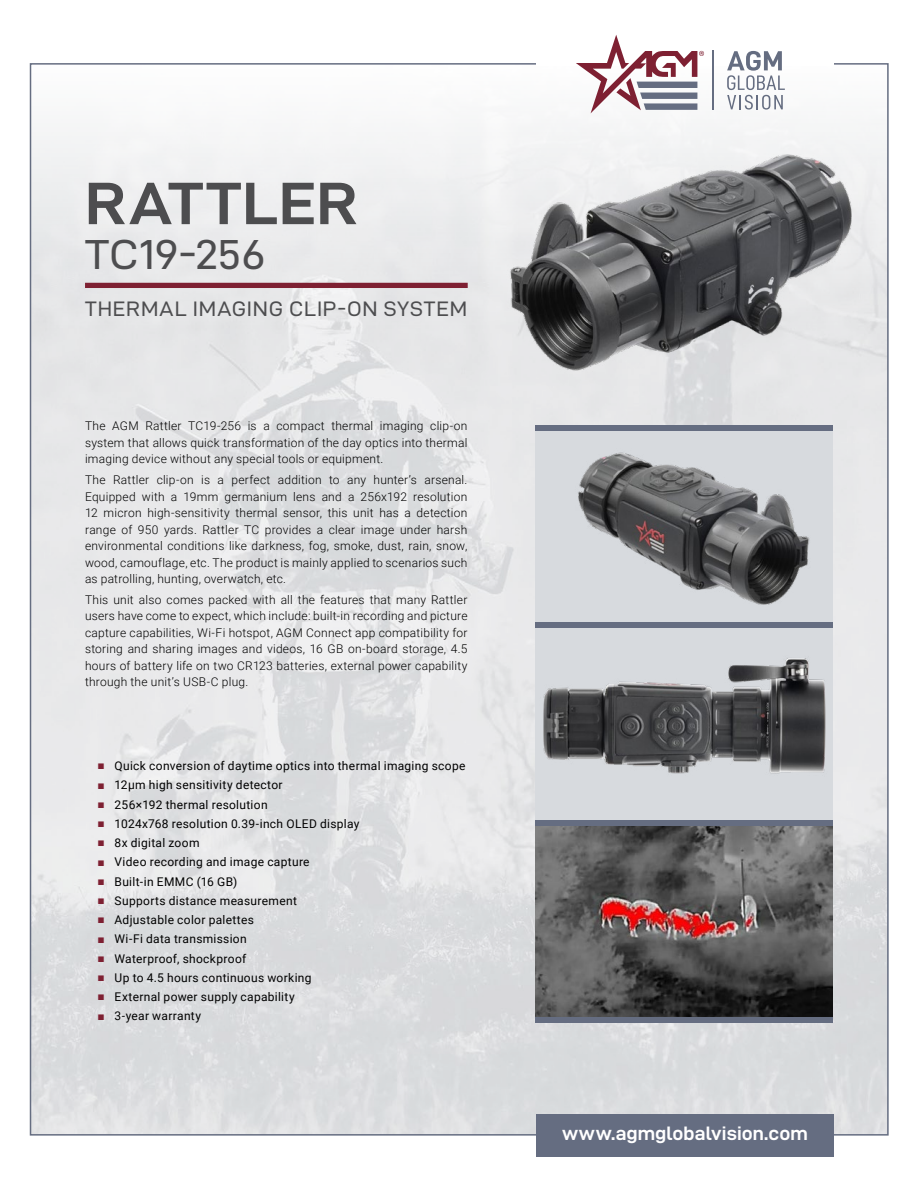
<style>
.page{position:relative;width:918px;height:1188px;background:#fff}
.page>*{position:absolute;margin:0;border:0;box-sizing:border-box;transform-origin:0 0}
.t1{font:60px "D DIN Exp Bold";letter-spacing:.015em;color:#4d4d4f;scale:1.05 1}
.t2{font:42px "D DIN Exp";color:#4d4d4f;scale:1.04 1}
.t3{font:21px "D DIN Exp";letter-spacing:.035em;color:#4d4d4f}
.t4{font:19.5px "D DIN Exp Bold";letter-spacing:.005em;color:#fff}
.t5{font:300 12px/16.5px "Roboto";letter-spacing:.02em;color:#000;text-align:justify}
.t6{font:12px "Roboto";letter-spacing:.025em;color:#000}
.s1{font-family:"Arial";font-weight:700;color:#7e2032}
</style>
<div class="page">
<img style="left:33px;top:66px;width:853px;height:1067px">
<div style="left:536px;top:1114px;width:298px;height:43px;background:#656d81"></div>
<svg style="left:727px;top:51px;width:58px;height:59px"></svg>
<svg style="left:576px;top:35px;width:128px;height:78px"></svg>
<hr style="left:712px;top:51px;width:1px;height:59px;background:#656d81">
<div style="left:85px;top:283px;width:383px;height:5px;background:#7e2032"></div>
<div style="left:535px;top:431px;width:298px;height:191px;background:#d7dade"></div>
<img style="left:578px;top:452px;width:232px;height:153px">
<img style="left:535px;top:628px;width:298px;height:192px">
<img style="left:535px;top:826px;width:298px;height:191px">
<div style="left:535px;top:425px;width:298px;height:6px;background:#656d81"></div>
<div style="left:535px;top:622px;width:298px;height:6px;background:#656d81"></div>
<div style="left:535px;top:820px;width:298px;height:6px;background:#656d81"></div>
<div style="left:535px;top:1017px;width:298px;height:6px;background:#656d81"></div>
<img style="left:491px;top:144px;width:360px;height:237px">
<h1 class="t1" style="left:85px;top:170px;width:262px">RATTLER</h1>
<h2 class="t2" style="left:85px;top:232px;width:175px">TC19-256</h2>
<h3 class="t3" style="left:85px;top:297px;width:384px">THERMAL IMAGING CLIP-ON SYSTEM</h3>
<p class="t5" style="left:85px;top:418px;width:384px">The AGM Rattler TC19-256 is a compact thermal imaging clip-on system that allows quick transformation of the day optics into thermal imaging device without any special tools or equipment.</p>
<p class="t5" style="left:85px;top:471px;width:384px">The Rattler clip-on is a perfect addition to any hunter’s arsenal.<br>Equipped with a 19mm germanium lens and a 256x192 resolution 12 micron high-sensitivity thermal sensor, this unit has a detection range of 950 yards. Rattler TC provides a clear image under harsh environmental conditions like darkness, fog, smoke, dust, rain, snow, wood, camouflage, etc. The product is mainly applied to scenarios such as patrolling, hunting, overwatch, etc.</p>
<p class="t5" style="left:85px;top:591px;width:384px">This unit also comes packed with all the features that many Rattler users have come to expect, which include: built-in recording and picture capture capabilities, Wi-Fi hotspot, AGM Connect app compatibility for storing and sharing images and videos, 16 GB on-board storage, 4.5 hours of battery life on two CR123 batteries, external power capability through the unit’s USB-C plug.</p>
<p class="t6" style="left:98px;top:758px;width:369px"><span class="s1">■</span> Quick conversion of daytime optics into thermal imaging scope</p>
<p class="t6" style="left:98px;top:777px;width:187px"><span class="s1">■</span> 12μm high sensitivity detector</p>
<p class="t6" style="left:98px;top:796px;width:172px"><span class="s1">■</span> 256×192 thermal resolution</p>
<p class="t6" style="left:98px;top:815px;width:263px"><span class="s1">■</span> 1024x768 resolution 0.39-inch OLED display</p>
<p class="t6" style="left:98px;top:835px;width:103px"><span class="s1">■</span> 8x digital zoom</p>
<p class="t6" style="left:98px;top:854px;width:214px"><span class="s1">■</span> Video recording and image capture</p>
<p class="t6" style="left:98px;top:873px;width:141px"><span class="s1">■</span> Built-in EMMC (16 GB)</p>
<p class="t6" style="left:98px;top:892px;width:201px"><span class="s1">■</span> Supports distance measurement</p>
<p class="t6" style="left:98px;top:912px;width:158px"><span class="s1">■</span> Adjustable color palettes</p>
<p class="t6" style="left:98px;top:931px;width:151px"><span class="s1">■</span> Wi-Fi data transmission</p>
<p class="t6" style="left:98px;top:950px;width:150px"><span class="s1">■</span> Waterproof, shockproof</p>
<p class="t6" style="left:98px;top:969px;width:216px"><span class="s1">■</span> Up to 4.5 hours continuous working</p>
<p class="t6" style="left:98px;top:989px;width:199px"><span class="s1">■</span> External power supply capability</p>
<p class="t6" style="left:98px;top:1008px;width:105px"><span class="s1">■</span> 3-year warranty</p>
<h3 class="t4" style="left:562px;top:1123px;width:247px">www.agmglobalvision.com</h3>
</div>
